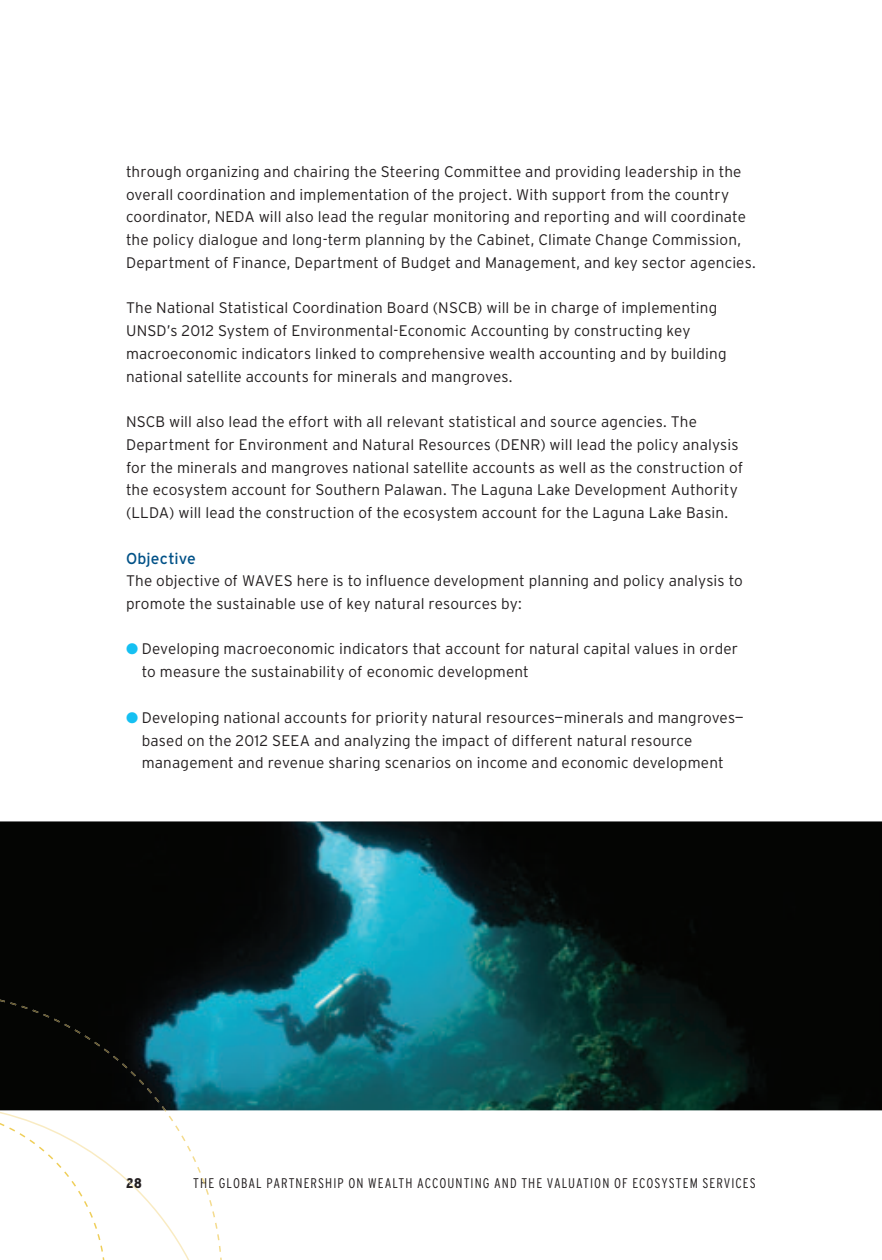
<style>
.page{position:relative;width:882px;height:1260px;background:#fff}
.page>*{position:absolute;margin:0;border:0;box-sizing:border-box;transform-origin:0 0}
.t1{font:15.75px "Interstate";letter-spacing:.01em;color:#005187}
.t2{font:300 15.4px/22.8px "Interstate";letter-spacing:.01em;color:#231f20}
.t3{font:300 condensed 14px "Interstate";letter-spacing:.075em;color:#231f20}
.t4{font:900 condensed 14px "Interstate";color:#231f20}
.s1{color:#15c0f2}
</style>
<div class="page">
<img style="left:0;top:822px;width:882px;height:288px">
<img style="left:0;top:1000px;width:159px;height:102px">
<svg style="left:0;top:1106px;width:222px;height:154px"></svg>
<p class="t2" style="left:126px;top:160px;width:631px">through organizing and chairing the Steering Committee and providing leadership in the overall coordination and implementation of the project. With support from the country coordinator, NEDA will also lead the regular monitoring and reporting and will coordinate the policy dialogue and long-term planning by the Cabinet, Climate Change Commission, Department of Finance, Department of Budget and Management, and key sector agencies.</p>
<p class="t2" style="left:126px;top:296px;width:602px">The National Statistical Coordination Board (NSCB) will be in charge of implementing UNSD’s 2012 System of Environmental-Economic Accounting by constructing key macroeconomic indicators linked to comprehensive wealth accounting and by building national satellite accounts for minerals and mangroves.</p>
<p class="t2" style="left:126px;top:410px;width:619px">NSCB will also lead the effort with all relevant statistical and source agencies. The Department for Environment and Natural Resources (DENR) will lead the policy analysis for the minerals and mangroves national satellite accounts as well as the construction of the ecosystem account for Southern Palawan. The Laguna Lake Development Authority (LLDA) will lead the construction of the ecosystem account for the Laguna Lake Basin.</p>
<p class="t1" style="left:126px;top:549px;width:72px">objective</p>
<p class="t2" style="left:126px;top:569px;width:618px">The objective of WAVES here is to influence development planning and policy analysis to promote the sustainable use of key natural resources by:</p>
<p class="t2" style="left:142px;top:638px;width:598px;text-indent:-16px"><span class="s1">●</span> Developing macroeconomic indicators that account for natural capital values in order to measure the sustainability of economic development</p>
<p class="t2" style="left:142px;top:706px;width:604px;text-indent:-16px"><span class="s1">●</span> Developing national accounts for priority natural resources—minerals and mangroves— based on the 2012 SEEA and analyzing the impact of different natural resource management and revenue sharing scenarios on income and economic development</p>
<p class="t4" style="left:126px;top:1175px;width:17px">28</p>
<p class="t3" style="left:193px;top:1175px;width:564px">THE GLOBAL PARTNERSHIP ON WEALTH ACCOUNTING AND THE VALUATION OF ECOSYSTEM SERVICES</p>
</div>
